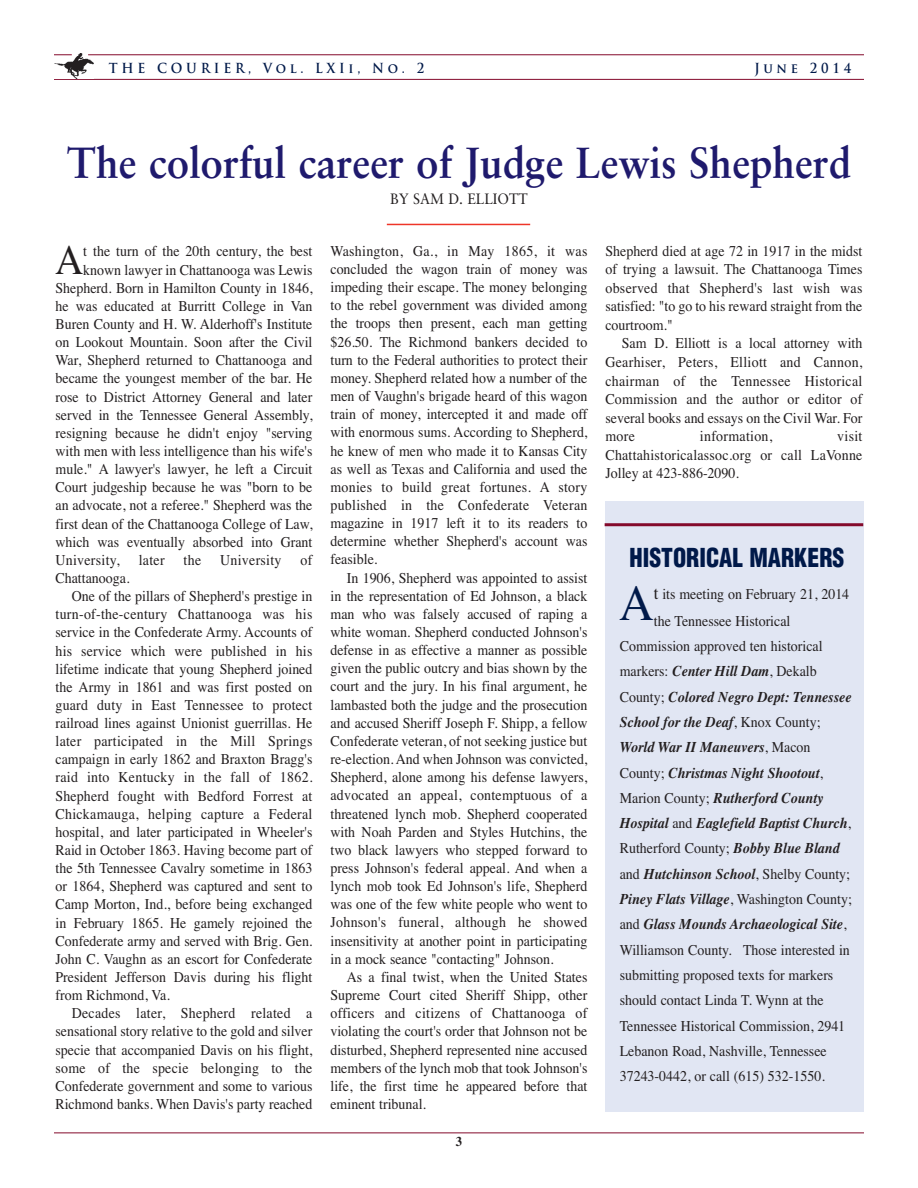
<style>
.page{position:relative;width:918px;height:1188px;background:#fff}
.page>*{position:absolute;margin:0;border:0;box-sizing:border-box;transform-origin:0 0}
.t1{font:50.55px "Times";color:#001949;scale:.95 1}
.t2{font:700 43.5px "Sabon";color:#1f1a6d;scale:.93 1}
.t3{font:42.15px "Times";color:#231f20;scale:.93 1}
.t4{font:900 condensed 25.5px "Helvetica";color:#001949;scale:.93 1}
.t5{font:15px/18.1px "Times";color:#231f20;text-align:justify;scale:.93 1}
.t6{font:15px "Times";letter-spacing:.02em;color:#231f20;scale:.93 1}
.t7{font:15px "Sabon";color:#231f20;scale:.93 1}
.t8{font:700 13.5px "Trajan Pro";letter-spacing:.3em;color:#001949;scale:.93 1}
.t9{font:700 13.5px "Times";color:#231f20;scale:.93 1}
.s1{font-size:18px}
.s2{font-weight:700;font-style:italic}
</style>
<div class="page">
<hr style="left:54px;top:79px;width:810px;height:1px;background:#840a2b">
<img style="left:55px;top:54px;width:39px;height:25px">
<hr style="left:88px;top:54px;width:776px;height:1px;background:#840a2b">
<svg style="left:54px;top:54px;width:18px;height:1px"></svg>
<hr style="left:54px;top:1132px;width:810px;height:1px;background:#840a2b">
<div style="left:605px;top:501px;width:259px;height:611px;background:#e1e6f3"></div>
<hr style="left:387px;top:224px;width:143px;height:1px;background:#ee3529">
<hr style="left:605px;top:523px;width:258px;height:3px;background:#840a2b">
<p class="t8" style="left:109px;top:63px;width:341px">THE COURIER, Vol. LXIi, No. 2</p>
<p class="t8" style="left:755px;top:63px;width:105px">June 2014</p>
<h2 class="t2" style="left:67px;top:145px;width:845px">The colorful career of Judge Lewis Shepherd</h2>
<p class="t7" style="left:390px;top:192px;width:149px">BY SAM D. ELLIOTT</p>
<h3 class="t3" style="left:55px;top:235px;width:32px">A</h3>
<p class="t5" style="left:83px;top:242px;width:248px">t the turn of the 20th century, the best</p>
<p class="t5" style="left:83px;top:260px;width:248px">known lawyer in Chattanooga was Lewis</p>
<p class="t5" style="left:56px;top:278px;width:278px">Shepherd. Born in Hamilton County in 1846,</p>
<p class="t5" style="left:56px;top:297px;width:278px">he was educated at Burritt College in Van</p>
<p class="t5" style="left:56px;top:315px;width:278px">Buren County and H. W. Alderhoff's Institute</p>
<p class="t5" style="left:56px;top:333px;width:278px">on Lookout Mountain. Soon after the Civil</p>
<p class="t5" style="left:56px;top:351px;width:278px">War, Shepherd returned to Chattanooga and</p>
<p class="t5" style="left:56px;top:369px;width:278px">became the youngest member of the bar. He</p>
<p class="t5" style="left:56px;top:387px;width:278px">rose to District Attorney General and later</p>
<p class="t5" style="left:56px;top:405px;width:278px">served in the Tennessee General Assembly,</p>
<p class="t5" style="left:56px;top:424px;width:278px">resigning because he didn't enjoy "serving</p>
<p class="t5" style="left:56px;top:442px;width:278px">with men with less intelligence than his wife's</p>
<p class="t5" style="left:56px;top:460px;width:278px">mule." A lawyer's lawyer, he left a Circuit</p>
<p class="t5" style="left:56px;top:478px;width:278px">Court judgeship because he was "born to be</p>
<p class="t5" style="left:56px;top:496px;width:278px">an advocate, not a referee." Shepherd was the</p>
<p class="t5" style="left:56px;top:514px;width:278px">first dean of the Chattanooga College of Law,</p>
<p class="t5" style="left:56px;top:532px;width:278px">which was eventually absorbed into Grant</p>
<p class="t6" style="left:56px;top:551px;width:71px">University,</p>
<p class="t5" style="left:139px;top:551px;width:29px">later</p>
<p class="t5" style="left:184px;top:551px;width:20px">the</p>
<p class="t6" style="left:220px;top:551px;width:68px">University</p>
<p class="t5" style="left:301px;top:551px;width:14px">of</p>
<p class="t5" style="left:56px;top:569px;width:81px">Chattanooga.</p>
<p class="t5" style="left:72px;top:587px;width:260px">One of the pillars of Shepherd's prestige in</p>
<p class="t6" style="left:56px;top:605px;width:278px">turn-of-the-century Chattanooga was his</p>
<p class="t5" style="left:56px;top:623px;width:278px">service in the Confederate Army. Accounts of</p>
<p class="t5" style="left:56px;top:641px;width:278px">his service which were published in his</p>
<p class="t5" style="left:56px;top:659px;width:278px">lifetime indicate that young Shepherd joined</p>
<p class="t5" style="left:56px;top:678px;width:278px">the Army in 1861 and was first posted on</p>
<p class="t5" style="left:56px;top:696px;width:278px">guard duty in East Tennessee to protect</p>
<p class="t5" style="left:56px;top:714px;width:278px">railroad lines against Unionist guerrillas. He</p>
<p class="t6" style="left:56px;top:732px;width:278px">later participated in the Mill Springs</p>
<p class="t5" style="left:56px;top:750px;width:278px">campaign in early 1862 and Braxton Bragg's</p>
<p class="t6" style="left:56px;top:769px;width:278px">raid into Kentucky in the fall of 1862.</p>
<p class="t5" style="left:56px;top:786px;width:278px">Shepherd fought with Bedford Forrest at</p>
<p class="t6" style="left:56px;top:805px;width:278px">Chickamauga, helping capture a Federal</p>
<p class="t5" style="left:56px;top:823px;width:278px">hospital, and later participated in Wheeler's</p>
<p class="t5" style="left:56px;top:841px;width:278px">Raid in October 1863. Having become part of</p>
<p class="t5" style="left:56px;top:859px;width:278px">the 5th Tennessee Cavalry sometime in 1863</p>
<p class="t5" style="left:56px;top:877px;width:278px">or 1864, Shepherd was captured and sent to</p>
<p class="t5" style="left:55px;top:895px;width:278px">Camp Morton, Ind., before being exchanged</p>
<p class="t5" style="left:55px;top:913px;width:278px">in February 1865. He gamely rejoined the</p>
<p class="t5" style="left:55px;top:931px;width:278px">Confederate army and served with Brig. Gen.</p>
<p class="t5" style="left:55px;top:950px;width:278px">John C. Vaughn as an escort for Confederate</p>
<p class="t5" style="left:56px;top:968px;width:278px">President Jefferson Davis during his flight</p>
<p class="t5" style="left:56px;top:986px;width:124px">from Richmond, Va.</p>
<p class="t6" style="left:72px;top:1004px;width:260px">Decades later, Shepherd related a</p>
<p class="t5" style="left:55px;top:1022px;width:278px">sensational story relative to the gold and silver</p>
<p class="t5" style="left:55px;top:1040px;width:278px">specie that accompanied Davis on his flight,</p>
<p class="t6" style="left:55px;top:1059px;width:278px">some of the specie belonging to the</p>
<p class="t5" style="left:55px;top:1077px;width:278px">Confederate government and some to various</p>
<p class="t5" style="left:55px;top:1095px;width:278px">Richmond banks. When Davis's party reached</p>
<p class="t5" style="left:330px;top:242px;width:278px">Washington, Ga., in May 1865, it was concluded the wagon train of money was impeding their escape. The money belonging to the rebel government was divided among the troops then present, each man getting $26.50. The Richmond bankers decided to turn to the Federal authorities to protect their money. Shepherd related how a number of the men of Vaughn's brigade heard of this wagon train of money, intercepted it and made off with enormous sums. According to Shepherd, he knew of men who made it to Kansas City as well as Texas and California and used the monies to build great fortunes. A story published in the Confederate Veteran magazine in 1917 left it to its readers to determine whether Shepherd's account was feasible.</p>
<p class="t5" style="left:330px;top:568px;width:278px;text-indent:16px">In 1906, Shepherd was appointed to assist in the representation of Ed Johnson, a black man who was falsely accused of raping a white woman. Shepherd conducted Johnson's defense in as effective a manner as possible given the public outcry and bias shown by the court and the jury. In his final argument, he lambasted both the judge and the prosecution and accused Sheriff Joseph F. Shipp, a fellow Confederate veteran, of not seeking justice but re-election. And when Johnson was convicted, Shepherd, alone among his defense lawyers, advocated an appeal, contemptuous of a threatened lynch mob. Shepherd cooperated with Noah Parden and Styles Hutchins, the two black lawyers who stepped forward to press Johnson's federal appeal. And when a lynch mob took Ed Johnson's life, Shepherd was one of the few white people who went to Johnson's funeral, although he showed insensitivity at another point in participating in a mock seance "contacting" Johnson.</p>
<p class="t5" style="left:330px;top:968px;width:278px;text-indent:16px">As a final twist, when the United States Supreme Court cited Sheriff Shipp, other officers and citizens of Chattanooga of violating the court's order that Johnson not be disturbed, Shepherd represented nine accused members of the lynch mob that took Johnson's life, the first time he appeared before that eminent tribunal.</p>
<p class="t9" style="left:456px;top:1133px;width:8px">3</p>
<p class="t5" style="left:605px;top:241px;width:278px">Shepherd died at age 72 in 1917 in the midst of trying a lawsuit. The Chattanooga Times observed that Shepherd's last wish was satisfied: "to go to his reward straight from the courtroom."</p>
<p class="t5" style="left:605px;top:334px;width:278px;text-indent:16px">Sam D. Elliott is a local attorney with Gearhiser, Peters, Elliott and Cannon, chairman of the Tennessee Historical Commission and the author or editor of several books and essays on the Civil War. For more</p>
<p class="t6" style="left:700px;top:427px;width:79px">information,</p>
<p class="t5" style="left:605px;top:427px;width:278px;text-indent:232px">visit Chattahistoricalassoc.org or call LaVonne Jolley at 423-886-2090.</p>
<h3 class="t4" style="left:630px;top:543px;width:232px">HISTORICAL MARKERS</h3>
<h1 class="t1" style="left:619px;top:573px;width:38px">A</h1>
<p class="t5" style="left:654px;top:580px;width:212px;line-height:26.8px"><span class="s1">t</span> its meeting on February 21, 2014 the Tennessee Historical</p>
<p class="t5" style="left:620px;top:633px;width:251px;line-height:25.3px;text-align:left">Commission approved ten historical markers: <span class="s2">Center Hill Dam</span>, Dekalb County; <span class="s2">Colored Negro Dept: Tennessee School for the Deaf</span>, Knox County; <span class="s2">World War II Maneuvers</span>, Macon County; <span class="s2">Christmas Night Shootout</span>, Marion County; <span class="s2">Rutherford County Hospital</span> and <span class="s2">Eaglefield Baptist Church</span>, Rutherford County; <span class="s2">Bobby Blue Bland </span>and <span class="s2">Hutchinson School</span>, Shelby County; <span class="s2">Piney Flats Village</span>, Washington County; and <span class="s2">Glass Mounds Archaeological Site</span>, Williamson County. Those interested in submitting proposed texts for markers should contact Linda T. Wynn at the Tennessee Historical Commission, 2941<br>Lebanon Road, Nashville, Tennessee 37243-0442, or call (615) 532-1550.</p>
</div>
